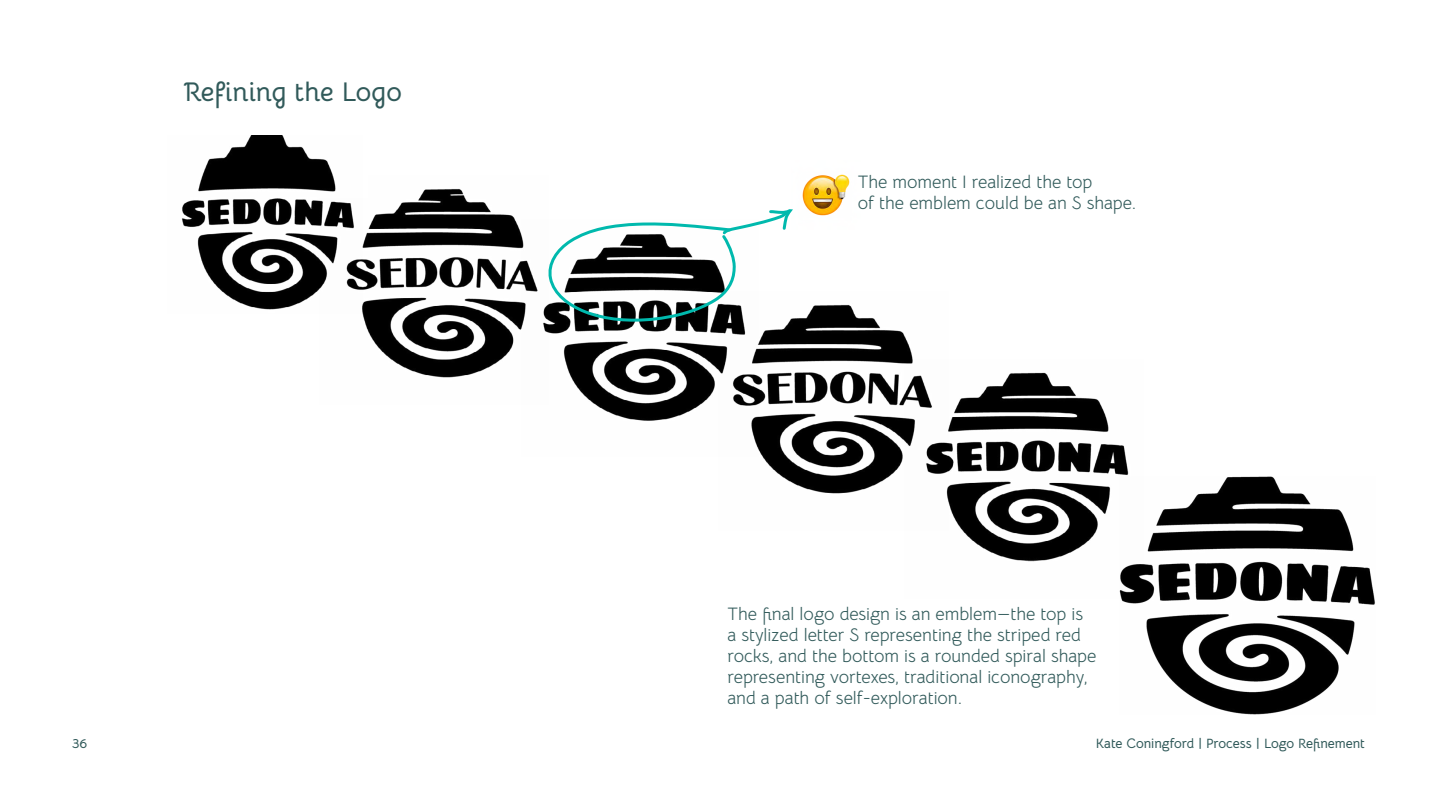
<style>
.page{position:relative;width:1440px;height:810px;background:#fff}
.page>*{position:absolute;margin:0;border:0;box-sizing:border-box;transform-origin:0 0}
.t1{font:700 27px "Bellota";letter-spacing:-.005em;color:#315a5a}
.t2{font:18px/21px "Bellota Text";color:#315a5a}
.t3{font:700 13.5px "Bellota Text";color:#315a5a}
</style>
<div class="page">
<img style="left:548px;top:324px;width:171px;height:97px">
<img style="left:362px;top:189px;width:186px;height:189px">
<div style="left:316px;top:162px;width:52px;height:36px;background:#fff"></div>
<img style="left:182px;top:136px;width:181px;height:177px">
<img style="left:719px;top:304px;width:194px;height:190px">
<img style="left:904px;top:360px;width:222px;height:202px">
<img style="left:1100px;top:460px;width:275px;height:255px">
<svg style="left:548px;top:209px;width:246px;height:115px"></svg>
<img style="left:792px;top:174px;width:58px;height:56px">
<h1 class="t1" style="left:183px;top:69px;width:220px">Refining the Logo</h1>
<p class="t2" style="left:858px;top:170px;width:280px">The moment I realized the top<br>of the emblem could be an S shape.</p>
<p class="t2" style="left:728px;top:602px;width:370px">The final logo design is an emblem—the top is a stylized letter S representing the striped red rocks, and the bottom is a rounded spiral shape representing vortexes, traditional iconography, and a path of self-exploration.</p>
<p class="t3" style="left:72px;top:732px;width:17px">36</p>
<p class="t3" style="left:1096px;top:732px;width:271px">Kate Coningford | Process | Logo Refinement</p>
</div>
